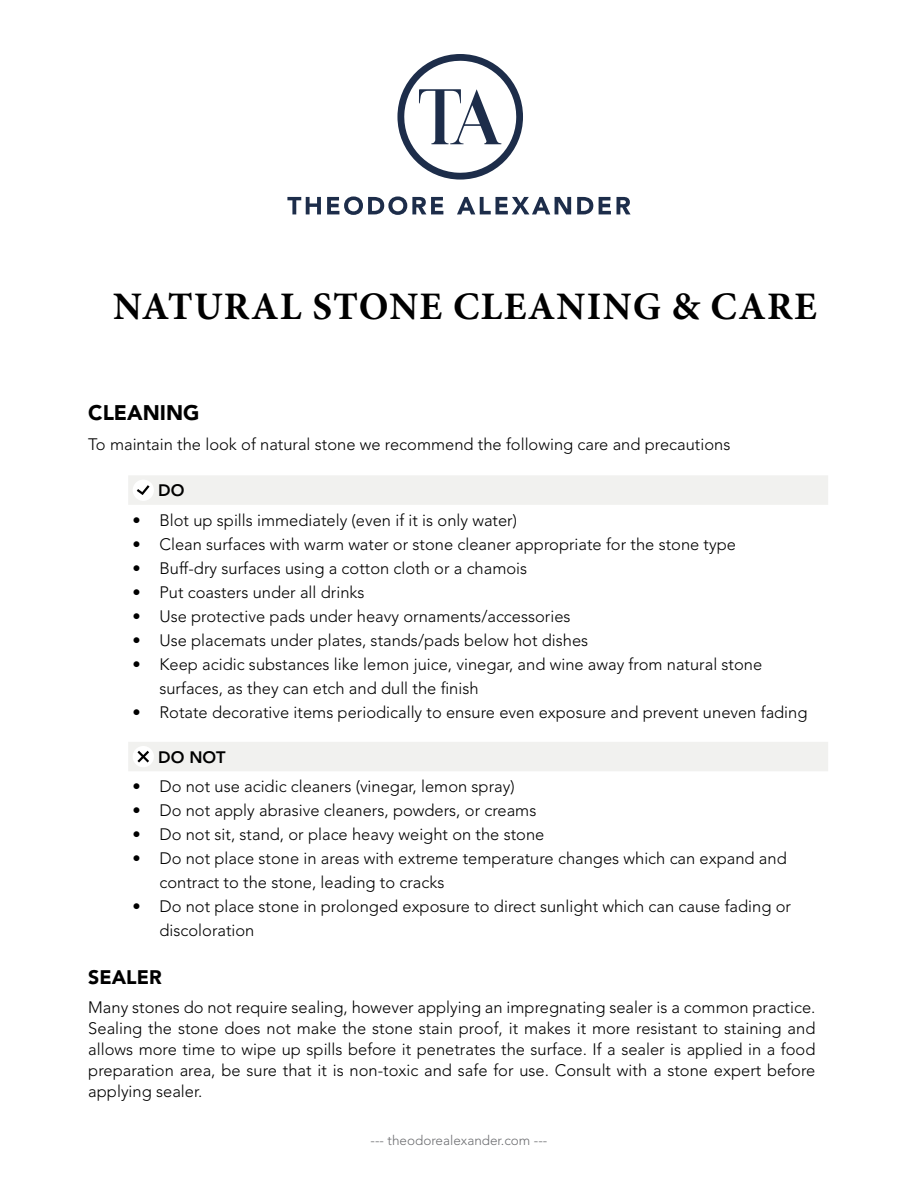
<style>
.page{position:relative;width:918px;height:1188px;background:#fff}
.page>*{position:absolute;margin:0;border:0;box-sizing:border-box;transform-origin:0 0}
.t1{font:700 39px "Minion Pro";letter-spacing:.035em;color:#000}
.t2{font:900 21px "Avenir LT Std";color:#000}
.t3{font:900 19.5px "Avenir LT Std";color:#000}
.t4{font:300 16.5px/21px "Avenir LT Std";color:#000}
.t5{font:800 16.5px "Avenir LT Std";color:#000}
.t6{font:300 13.5px "Avenir LT Std";color:#6d6e71}
</style>
<div class="page">
<svg style="left:128px;top:475px;width:700px;height:296px"></svg>
<svg style="left:287px;top:197px;width:34px;height:17px"></svg>
<svg style="left:327px;top:196px;width:116px;height:19px"></svg>
<svg style="left:457px;top:197px;width:114px;height:17px"></svg>
<svg style="left:577px;top:197px;width:16px;height:17px"></svg>
<svg style="left:599px;top:197px;width:12px;height:17px"></svg>
<svg style="left:617px;top:197px;width:14px;height:17px"></svg>
<svg style="left:397px;top:54px;width:126px;height:126px"></svg>
<div style="left:133px;top:746px;width:21px;height:21px;background:#fff;border-radius:50%"></div>
<svg style="left:135px;top:748px;width:17px;height:17px"></svg>
<div style="left:133px;top:480px;width:21px;height:21px;background:#fff;border-radius:50%"></div>
<svg style="left:134px;top:483px;width:18px;height:14px"></svg>
<h1 class="t1" style="left:113px;top:279px;width:705px">NATURAL STONE CLEANING &amp; CARE</h1>
<p class="t2" style="left:88px;top:400px;width:113px">CLEANING</p>
<p class="t4" style="left:88px;top:434px;width:644px">To maintain the look of natural stone we recommend the following care and precautions</p>
<p class="t5" style="left:158px;top:481px;width:28px">DO</p>
<p class="t4" style="left:132px;top:510px;width:386px">• Blot up spills immediately (even if it is only water)</p>
<p class="t4" style="left:132px;top:534px;width:605px">• Clean surfaces with warm water or stone cleaner appropriate for the stone type</p>
<p class="t4" style="left:132px;top:558px;width:396px">• Buff-dry surfaces using a cotton cloth or a chamois</p>
<p class="t4" style="left:132px;top:582px;width:234px">• Put coasters under all drinks</p>
<p class="t4" style="left:132px;top:606px;width:440px">• Use protective pads under heavy ornaments/accessories</p>
<p class="t4" style="left:132px;top:630px;width:457px">• Use placemats under plates, stands/pads below hot dishes</p>
<p class="t4" style="left:159px;top:652px;width:604px;line-height:24px;text-indent:-27px">• Keep acidic substances like lemon juice, vinegar, and wine away from natural stone surfaces, as they can etch and dull the finish</p>
<p class="t4" style="left:132px;top:702px;width:677px">• Rotate decorative items periodically to ensure even exposure and prevent uneven fading</p>
<p class="t5" style="left:158px;top:747px;width:69px">DO NOT</p>
<p class="t4" style="left:132px;top:776px;width:384px">• Do not use acidic cleaners (vinegar, lemon spray)</p>
<p class="t4" style="left:132px;top:800px;width:405px">• Do not apply abrasive cleaners, powders, or creams</p>
<p class="t4" style="left:132px;top:824px;width:413px">• Do not sit, stand, or place heavy weight on the stone</p>
<p class="t4" style="left:159px;top:847px;width:629px;line-height:24px;text-indent:-27px">• Do not place stone in areas with extreme temperature changes which can expand and contract to the stone, leading to cracks</p>
<p class="t4" style="left:159px;top:895px;width:633px;line-height:24px;text-indent:-27px">• Do not place stone in prolonged exposure to direct sunlight which can cause fading or discoloration</p>
<p class="t3" style="left:88px;top:965px;width:75px">SEALER</p>
<p class="t4" style="left:88px;top:997px;width:729px;text-align:justify">Many stones do not require sealing, however applying an impregnating sealer is a common practice.<br>Sealing the stone does not make the stone stain proof, it makes it more resistant to staining and allows more time to wipe up spills before it penetrates the surface. If a sealer is applied in a food preparation area, be sure that it is non-toxic and safe for use. Consult with a stone expert before applying sealer.</p>
<p class="t6" style="left:371px;top:1133px;width:178px">--- theodorealexander.com ---</p>
</div>
